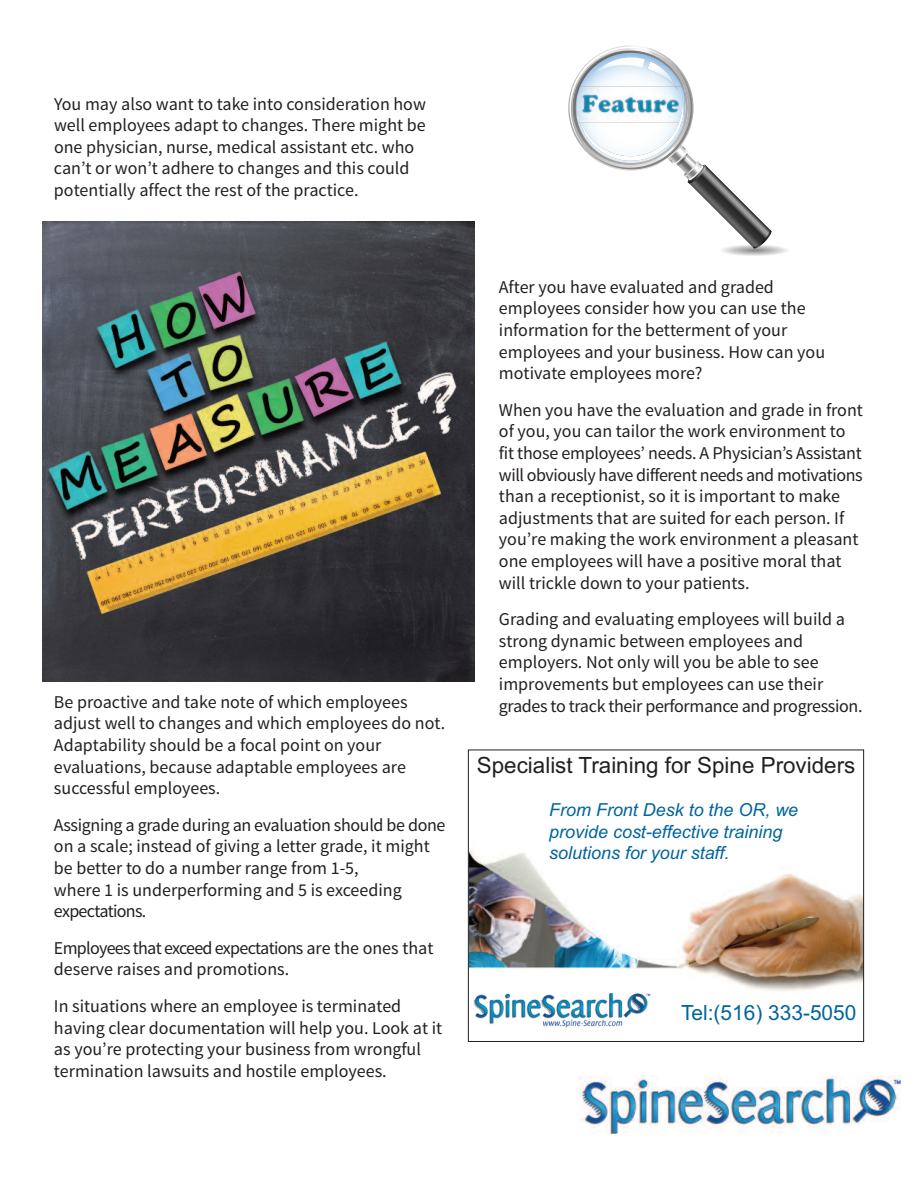
<style>
.page{position:relative;width:918px;height:1188px;background:#fff}
.page>*{position:absolute;margin:0;border:0;box-sizing:border-box;transform-origin:0 0}
.t1{font:22.35px "Arial";color:#231f20}
.t2{font:20.85px "Arial";color:#00649e}
.t3{font:18px/21.6px "Source Sans Pro";color:#231f20}
.t4{font:italic 17.85px/21.5px "Arial";color:#00649e}
</style>
<div class="page">
<img style="left:579px;top:1076px;width:322px;height:58px">
<svg style="left:721px;top:246px;width:67px;height:10px"></svg>
<svg style="left:568px;top:45px;width:204px;height:204px"></svg>
<img style="left:470px;top:847px;width:392px;height:144px">
<img style="left:473px;top:993px;width:178px;height:35px">
<div style="left:468px;top:750px;width:396px;height:292px;border:1px solid #231f20"></div>
<img style="left:43px;top:222px;width:431px;height:459px">
<p class="t3" style="left:54px;top:94px;width:373px">You may also want to take into consideration how well employees adapt to changes. There might be one physician, nurse, medical assistant etc. who can’t or won’t adhere to changes and this could potentially affect the rest of the practice.</p>
<p class="t3" style="left:54px;top:692px;width:393px">Be proactive and take note of which employees adjust well to changes and which employees do not.<br>Adaptability should be a focal point on your evaluations, because adaptable employees are successful employees.</p>
<p class="t3" style="left:54px;top:815px;width:393px">Assigning a grade during an evaluation should be done on a scale; instead of giving a letter grade, it might be better to do a number range from 1-5,<br>where 1 is underperforming and 5 is exceeding expectations.</p>
<p class="t3" style="left:54px;top:938px;width:381px">Employees that exceed expectations are the ones that deserve raises and promotions.</p>
<p class="t3" style="left:54px;top:997px;width:390px">In situations where an employee is terminated having clear documentation will help you. Look at it as you’re protecting your business from wrongful termination lawsuits and hostile employees.</p>
<p class="t3" style="left:499px;top:277px;width:328px">After you have evaluated and graded employees consider how you can use the information for the betterment of your employees and your business. How can you motivate employees more?</p>
<p class="t3" style="left:499px;top:400px;width:366px">When you have the evaluation and grade in front of you, you can tailor the work environment to fit those employees’ needs. A Physician’s Assistant will obviously have different needs and motivations than a receptionist, so it is important to make adjustments that are suited for each person. If you’re making the work environment a pleasant one employees will have a positive moral that will trickle down to your patients.</p>
<p class="t3" style="left:499px;top:610px;width:365px">Grading and evaluating employees will build a strong dynamic between employees and employers. Not only will you be able to see improvements but employees can use their grades to track their performance and progression.</p>
<p class="t1" style="left:477px;top:752px;width:380px">Specialist Training for Spine Providers</p>
<p class="t4" style="left:549px;top:800px;width:250px">From Front Desk to the OR, we provide cost-effective training solutions for your staff.</p>
<p class="t2" style="left:681px;top:1001px;width:177px">Tel:(516) 333-5050</p>
</div>
